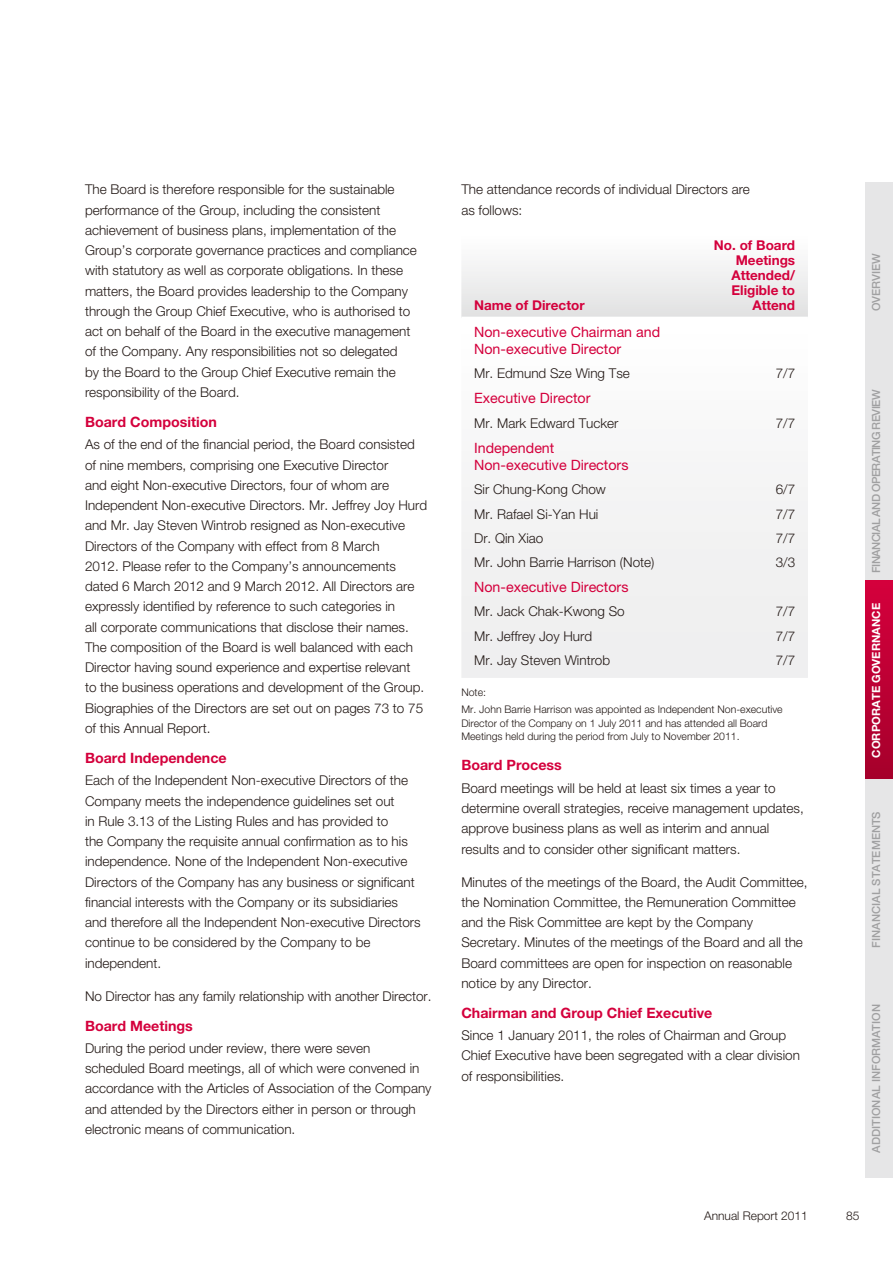
<style>
.page{position:relative;width:893px;height:1263px;background:#fff}
.page>*{position:absolute;margin:0;border:0;box-sizing:border-box;transform-origin:0 0}
.t1{font:14.25px/17.2px "Helvetica Neue";color:#d4003c}
.t2{font:700 14.25px "Helvetica Neue";color:#d4003c}
.t3{font:300 13.5px/20.2px "Helvetica Neue";color:#231916}
.t4{font:700 13.5px/15px "Helvetica Neue";color:#d4003c;text-align:right}
.t5{font:300 12px "Helvetica Neue";color:#231916}
.t6{font:500 11.25px "Helvetica Neue";color:#a0a0a1}
.t7{font:500 11.25px "Helvetica Neue";letter-spacing:-.05em;color:#a0a0a1}
.t8{font:700 11.25px "Helvetica Neue";color:#fff}
.t9{font:300 10.5px/17.7px "Helvetica Neue";color:#231916}
</style>
<div class="page">
<div style="left:865px;top:183px;width:28px;height:199px;background:#e6e6e7"></div>
<div style="left:865px;top:382px;width:28px;height:199px;background:#e6e6e7"></div>
<div style="left:865px;top:581px;width:28px;height:199px;background:linear-gradient(to bottom,#d5003c,#a5002b)"></div>
<div style="left:865px;top:780px;width:28px;height:199px;background:#e6e6e7"></div>
<div style="left:865px;top:979px;width:28px;height:199px;background:#e6e6e7"></div>
<svg style="left:461px;top:265px;width:347px;height:52px"></svg>
<div style="left:462px;top:487px;width:346px;height:191px;background:#f1f1f1"></div>
<p class="t3" style="left:85px;top:179px;width:333px">The Board is therefore responsible for the sustainable performance of the Group, including the consistent achievement of business plans, implementation of the Group’s corporate governance practices and compliance with statutory as well as corporate obligations. In these matters, the Board provides leadership to the Company through the Group Chief Executive, who is authorised to act on behalf of the Board in the executive management of the Company. Any responsibilities not so delegated<br>by the Board to the Group Chief Executive remain the responsibility of the Board.</p>
<p class="t2" style="left:85px;top:413px;width:133px">Board Composition</p>
<p class="t3" style="left:85px;top:434px;width:344px">As of the end of the financial period, the Board consisted of nine members, comprising one Executive Director<br>and eight Non-executive Directors, four of whom are Independent Non-executive Directors. Mr. Jeffrey Joy Hurd and Mr. Jay Steven Wintrob resigned as Non-executive Directors of the Company with effect from 8 March<br>2012. Please refer to the Company’s announcements dated 6 March 2012 and 9 March 2012. All Directors are expressly identified by reference to such categories in<br>all corporate communications that disclose their names.<br>The composition of the Board is well balanced with each Director having sound experience and expertise relevant<br>to the business operations and development of the Group.<br>Biographies of the Directors are set out on pages 73 to 75 of this Annual Report.</p>
<p class="t2" style="left:85px;top:749px;width:143px">Board Independence</p>
<p class="t3" style="left:85px;top:770px;width:337px">Each of the Independent Non-executive Directors of the Company meets the independence guidelines set out<br>in Rule 3.13 of the Listing Rules and has provided to<br>the Company the requisite annual confirmation as to his independence. None of the Independent Non-executive Directors of the Company has any business or significant financial interests with the Company or its subsidiaries and therefore all the Independent Non-executive Directors continue to be considered by the Company to be independent.</p>
<p class="t3" style="left:85px;top:985px;width:348px">No Director has any family relationship with another Director.</p>
<p class="t2" style="left:85px;top:1017px;width:109px">Board Meetings</p>
<p class="t3" style="left:85px;top:1038px;width:348px">During the period under review, there were seven scheduled Board meetings, all of which were convened in accordance with the Articles of Association of the Company and attended by the Directors either in person or through electronic means of communication.</p>
<p class="t3" style="left:461px;top:179px;width:290px">The attendance records of individual Directors are as follows:</p>
<p class="t4" style="left:474px;top:297px;width:112px">Name of Director</p>
<p class="t4" style="left:714px;top:237px;width:83px">No. of Board<br>Meetings<br>Attended/<br>Eligible to<br>Attend</p>
<p class="t1" style="left:474px;top:323px;width:188px">Non-executive Chairman and<br>Non-executive Director</p>
<p class="t3" style="left:474px;top:363px;width:157px">Mr. Edmund Sze Wing Tse</p>
<p class="t3" style="left:776px;top:363px;width:21px">7/7</p>
<p class="t1" style="left:474px;top:389px;width:118px">Executive Director</p>
<p class="t3" style="left:474px;top:412px;width:146px">Mr. Mark Edward Tucker</p>
<p class="t3" style="left:776px;top:412px;width:21px">7/7</p>
<p class="t1" style="left:474px;top:439px;width:156px">Independent<br>Non-executive Directors</p>
<p class="t3" style="left:474px;top:479px;width:133px">Sir Chung-Kong Chow</p>
<p class="t3" style="left:776px;top:479px;width:21px">6/7</p>
<p class="t3" style="left:474px;top:503px;width:126px">Mr. Rafael Si-Yan Hui</p>
<p class="t3" style="left:776px;top:503px;width:21px">7/7</p>
<p class="t3" style="left:474px;top:528px;width:71px">Dr. Qin Xiao</p>
<p class="t3" style="left:776px;top:528px;width:21px">7/7</p>
<p class="t3" style="left:474px;top:552px;width:182px">Mr. John Barrie Harrison (Note)</p>
<p class="t3" style="left:776px;top:552px;width:20px">3/3</p>
<p class="t1" style="left:474px;top:578px;width:156px">Non-executive Directors</p>
<p class="t3" style="left:474px;top:601px;width:152px">Mr. Jack Chak-Kwong So</p>
<p class="t3" style="left:776px;top:601px;width:21px">7/7</p>
<p class="t3" style="left:474px;top:626px;width:120px">Mr. Jeffrey Joy Hurd</p>
<p class="t3" style="left:776px;top:626px;width:21px">7/7</p>
<p class="t3" style="left:474px;top:650px;width:138px">Mr. Jay Steven Wintrob</p>
<p class="t3" style="left:776px;top:650px;width:21px">7/7</p>
<p class="t9" style="left:461px;top:683px;width:323px">Note:<br>Mr. John Barrie Harrison was appointed as Independent Non-executive</p>
<p class="t9" style="left:461px;top:716px;width:308px;line-height:13.5px">Director of the Company on 1 July 2011 and has attended all Board<br>Meetings held during the period from July to November 2011.</p>
<p class="t2" style="left:461px;top:756px;width:102px">Board Process</p>
<p class="t3" style="left:461px;top:777px;width:344px">Board meetings will be held at least six times a year to determine overall strategies, receive management updates, approve business plans as well as interim and annual results and to consider other significant matters.</p>
<p class="t3" style="left:461px;top:871px;width:348px">Minutes of the meetings of the Board, the Audit Committee, the Nomination Committee, the Remuneration Committee and the Risk Committee are kept by the Company Secretary. Minutes of the meetings of the Board and all the Board committees are open for inspection on reasonable notice by any Director.</p>
<p class="t2" style="left:461px;top:1004px;width:252px">Chairman and Group Chief Executive</p>
<p class="t3" style="left:461px;top:1025px;width:340px">Since 1 January 2011, the roles of Chairman and Group<br>Chief Executive have been segregated with a clear division of responsibilities.</p>
<p class="t6" style="left:869px;top:311px;width:60px;rotate:-90deg">OVERVIEW</p>
<p class="t7" style="left:869px;top:573px;width:185px;rotate:-90deg">FINANCIAL AND OPERATING REVIEW</p>
<p class="t8" style="left:869px;top:758px;width:156px;rotate:-90deg">CORPORATE GOVERNANCE</p>
<p class="t6" style="left:869px;top:947px;width:138px;rotate:-90deg">FINANCIAL STATEMENTS</p>
<p class="t6" style="left:869px;top:1153px;width:150px;rotate:-90deg">ADDITIONAL INFORMATION</p>
<p class="t5" style="left:704px;top:1209px;width:105px">Annual Report 2011</p>
<p class="t5" style="left:846px;top:1209px;width:15px">85</p>
</div>
